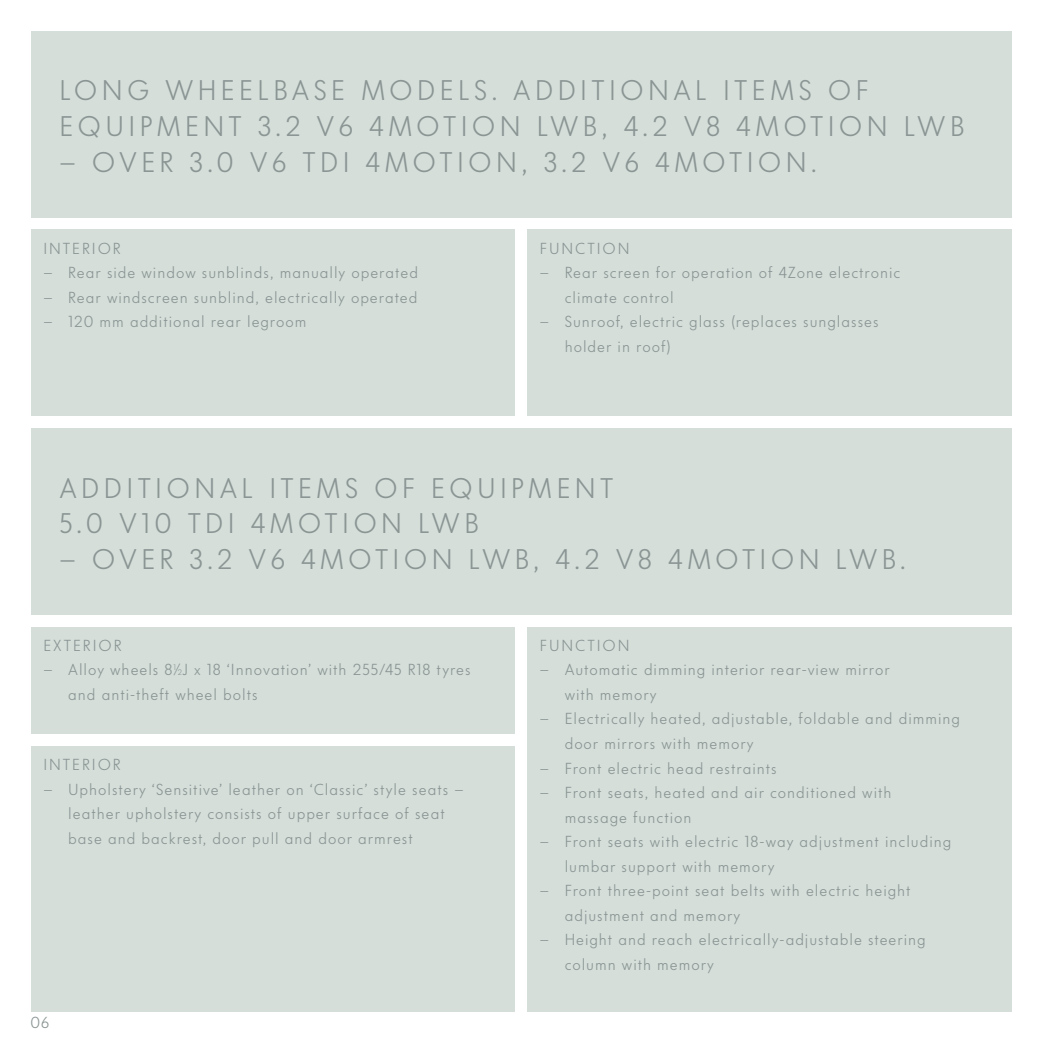
<style>
.page{position:relative;width:1042px;height:1042px;background:#fff}
.page>*{position:absolute;margin:0;border:0;box-sizing:border-box;transform-origin:0 0}
.t1{font:300 28px/35.9px "VW Headline";letter-spacing:.155em;color:#8a9594}
.t2{font:300 15.75px/24.5px "VW Headline";letter-spacing:.06em;color:#8a9594}
.t3{font:300 15.75px "VW Headline";letter-spacing:.125em;color:#8a9594}
.s1{font-size:7.88px}
</style>
<div class="page">
<div style="left:31px;top:428px;width:980px;height:186px;background:#d5ded9"></div>
<div style="left:31px;top:626px;width:484px;height:107px;background:#d5ded9"></div>
<div style="left:31px;top:745px;width:484px;height:266px;background:#d5ded9"></div>
<div style="left:527px;top:626px;width:484px;height:385px;background:#d5ded9"></div>
<div style="left:31px;top:31px;width:980px;height:186px;background:#d5ded9"></div>
<div style="left:31px;top:229px;width:484px;height:186px;background:#d5ded9"></div>
<div style="left:527px;top:229px;width:484px;height:186px;background:#d5ded9"></div>
<h1 class="t1" style="left:60px;top:74px;width:906px">LONG WHEELBASE MODELS. ADDITIONAL ITEMS OF<br>EQUIPMENT 3.2 V6 4MOTION LWB, 4.2 V8 4MOTION LWB</h1>
<h1 class="t1" style="left:60px;top:146px;width:758px">– OVER 3.0 V6 TDI 4MOTION, 3.2 V6 4MOTION.</h1>
<p class="t3" style="left:43px;top:241px;width:79px">INTERIOR</p>
<p class="t2" style="left:43px;top:261px;width:376px">– Rear side window sunblinds, manually operated</p>
<p class="t2" style="left:43px;top:286px;width:375px">– Rear windscreen sunblind, electrically operated</p>
<p class="t2" style="left:43px;top:310px;width:264px">– 120 mm additional rear legroom</p>
<p class="t3" style="left:539px;top:241px;width:91px">FUNCTION</p>
<p class="t2" style="left:564px;top:261px;width:337px;text-indent:-25px">– Rear screen for operation of 4Zone electronic climate control</p>
<p class="t2" style="left:564px;top:310px;width:315px;text-indent:-25px">– Sunroof, electric glass (replaces sunglasses holder in roof)</p>
<h1 class="t1" style="left:60px;top:471px;width:555px">ADDITIONAL ITEMS OF EQUIPMENT<br>5.0 V10 TDI 4MOTION LWB</h1>
<h1 class="t1" style="left:60px;top:543px;width:847px">– OVER 3.2 V6 4MOTION LWB, 4.2 V8 4MOTION LWB.</h1>
<p class="t3" style="left:43px;top:637px;width:80px">EXTERIOR</p>
<p class="t2" style="left:68px;top:658px;width:404px;text-indent:-25px">– Alloy wheels 8<sup>1</sup>⁄<span class="s1">2</span>J x 18 ‘Innovation’ with 255/45 R18 tyres and anti-theft wheel bolts</p>
<p class="t3" style="left:43px;top:756px;width:79px">INTERIOR</p>
<p class="t2" style="left:68px;top:777px;width:397px;text-indent:-25px">– Upholstery ‘Sensitive’ leather on ‘Classic’ style seats – leather upholstery consists of upper surface of seat base and backrest, door pull and door armrest</p>
<p class="t2" style="left:31px;top:1011px;width:20px">06</p>
<p class="t3" style="left:539px;top:637px;width:91px">FUNCTION</p>
<p class="t2" style="left:564px;top:658px;width:327px;text-indent:-25px">– Automatic dimming interior rear-view mirror with memory</p>
<p class="t2" style="left:564px;top:707px;width:397px;text-indent:-25px">– Electrically heated, adjustable, foldable and dimming door mirrors with memory</p>
<p class="t2" style="left:539px;top:756px;width:238px">– Front electric head restraints</p>
<p class="t2" style="left:564px;top:781px;width:328px;text-indent:-25px">– Front seats, heated and air conditioned with massage function</p>
<p class="t2" style="left:564px;top:830px;width:388px;text-indent:-25px">– Front seats with electric 18-way adjustment including lumbar support with memory</p>
<p class="t2" style="left:564px;top:879px;width:347px;text-indent:-25px">– Front three-point seat belts with electric height adjustment and memory</p>
<p class="t2" style="left:564px;top:928px;width:362px;text-indent:-25px">– Height and reach electrically-adjustable steering column with memory</p>
</div>
